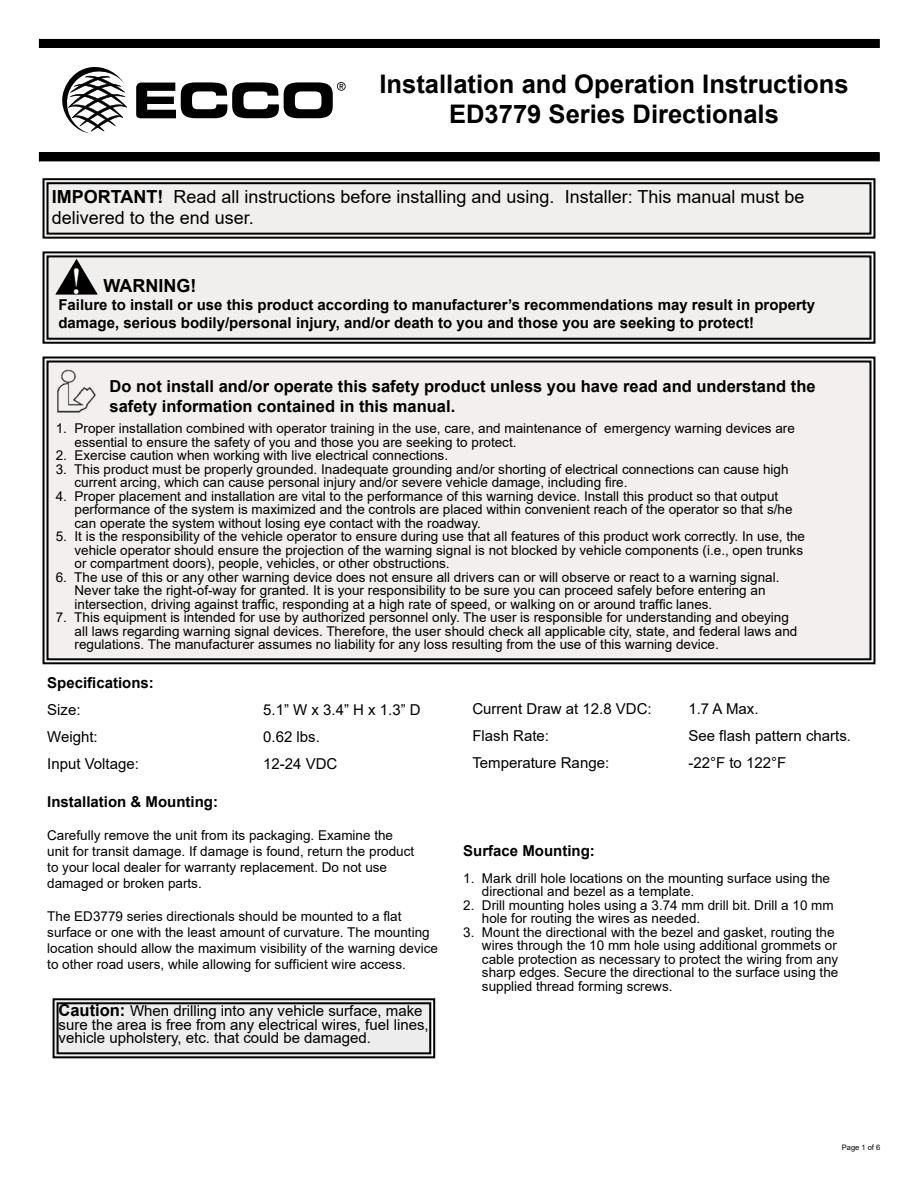
<style>
.page{position:relative;width:918px;height:1188px;background:#fff}
.page>*{position:absolute;margin:0;border:0;box-sizing:border-box;transform-origin:0 0}
.t1{font:38.25px "Bask Old Face";color:#fff}
.t2{font:700 25.65px/30.8px "Arial";color:#000;text-align:center}
.t3{font:18px/21.6px "Arial";color:#000}
.t4{font:700 18px "Arial";color:#000}
.t5{font:700 16.5px/19.8px "Arial";color:#000}
.t6{font:15px/13.5px "Arial";color:#000}
.t7{font:700 15px/18px "Arial";color:#000}
.t8{font:13.5px/13.5px "Arial";color:#000}
.t9{font:7.5px "Arial";color:#000}
.s1{font-weight:700}
.s2{font-weight:700;font-size:16.5px}
</style>
<div class="page">
<div style="left:42px;top:356px;width:834px;height:309px;background:#f2efee"></div>
<div style="left:47px;top:361px;width:824px;height:299px;border:2px solid #000"></div>
<img style="left:53px;top:367px;width:45px;height:50px">
<svg style="left:42px;top:251px;width:834px;height:93px;background:#e4e2e1"></svg>
<div style="left:47px;top:255px;width:824px;height:85px;border:2px solid #000"></div>
<svg style="left:55px;top:259px;width:43px;height:36px;background:#7a7978"></svg>
<svg style="left:42px;top:178px;width:834px;height:61px;background:#dedcdb"></svg>
<div style="left:47px;top:182px;width:824px;height:53px;border:2px solid #000"></div>
<svg style="left:52px;top:998px;width:384px;height:61px;background:#d8d8d8"></svg>
<div style="left:57px;top:1002px;width:374px;height:52px;border:2px solid #000"></div>
<div style="left:39px;top:153px;width:840px;height:8px;background:#000"></div>
<div style="left:39px;top:39px;width:840px;height:8px;background:#000"></div>
<svg style="left:62px;top:67px;width:65px;height:66px"></svg>
<svg style="left:136px;top:82px;width:210px;height:37px"></svg>
<h2 class="t2" style="left:379px;top:69px;width:471px">Installation and Operation Instructions<br>ED3779 Series Directionals</h2>
<h3 class="t3" style="left:52px;top:185px;width:754px"><span class="s1">IMPORTANT!</span> Read all instructions before installing and using. Installer: This manual must be delivered to the end user.</h3>
<h1 class="t1" style="left:71px;top:260px;width:11px">!</h1>
<h3 class="t4" style="left:103px;top:273px;width:94px">WARNING!</h3>
<p class="t7" style="left:58px;top:296px;width:758px">Failure to install or use this product according to manufacturer’s recommendations may result in property damage, serious bodily/personal injury, and/or death to you and those you are seeking to protect!</p>
<p class="t5" style="left:110px;top:377px;width:708px">Do not install and/or operate this safety product unless you have read and understand the safety information contained in this manual.</p>
<p class="t8" style="left:75px;top:422px;width:722px;text-indent:-19px">1. Proper installation combined with operator training in the use, care, and maintenance of emergency warning devices are essential to ensure the safety of you and those you are seeking to protect.</p>
<p class="t8" style="left:56px;top:449px;width:394px">2. Exercise caution when working with live electrical connections.</p>
<p class="t8" style="left:75px;top:462px;width:716px;text-indent:-19px">3. This product must be properly grounded. Inadequate grounding and/or shorting of electrical connections can cause high current arcing, which can cause personal injury and/or severe vehicle damage, including fire.</p>
<p class="t8" style="left:75px;top:489px;width:720px;text-indent:-19px">4. Proper placement and installation are vital to the performance of this warning device. Install this product so that output performance of the system is maximized and the controls are placed within convenient reach of the operator so that s/he can operate the system without losing eye contact with the roadway.</p>
<p class="t8" style="left:75px;top:530px;width:732px;text-indent:-19px">5. It is the responsibility of the vehicle operator to ensure during use that all features of this product work correctly. In use, the vehicle operator should ensure the projection of the warning signal is not blocked by vehicle components (i.e., open trunks or compartment doors), people, vehicles, or other obstructions.</p>
<p class="t8" style="left:75px;top:570px;width:707px;text-indent:-19px">6. The use of this or any other warning device does not ensure all drivers can or will observe or react to a warning signal.<br>Never take the right-of-way for granted. It is your responsibility to be sure you can proceed safely before entering an intersection, driving against traffic, responding at a high rate of speed, or walking on or around traffic lanes.</p>
<p class="t8" style="left:75px;top:611px;width:724px;text-indent:-19px">7. This equipment is intended for use by authorized personnel only. The user is responsible for understanding and obeying all laws regarding warning signal devices. Therefore, the user should check all applicable city, state, and federal laws and regulations. The manufacturer assumes no liability for any loss resulting from the use of this warning device.</p>
<p class="t7" style="left:47px;top:674px;width:108px">Specifications:</p>
<p class="t6" style="left:47px;top:703px;width:35px">Size:</p>
<p class="t6" style="left:263px;top:703px;width:159px">5.1” W x 3.4” H x 1.3” D</p>
<p class="t6" style="left:47px;top:730px;width:52px">Weight:</p>
<p class="t6" style="left:263px;top:730px;width:58px">0.62 lbs.</p>
<p class="t6" style="left:47px;top:757px;width:93px">Input Voltage:</p>
<p class="t6" style="left:263px;top:757px;width:76px">12-24 VDC</p>
<p class="t7" style="left:47px;top:794px;width:172px">Installation &amp; Mounting:</p>
<p class="t8" style="left:47px;top:827px;width:368px;line-height:16.2px">Carefully remove the unit from its packaging. Examine the unit for transit damage. If damage is found, return the product to your local dealer for warranty replacement. Do not use damaged or broken parts.</p>
<p class="t8" style="left:47px;top:908px;width:392px;line-height:16.2px">The ED3779 series directionals should be mounted to a flat surface or one with the least amount of curvature. The mounting location should allow the maximum visibility of the warning device to other road users, while allowing for sufficient wire access.</p>
<p class="t6" style="left:59px;top:1004px;width:372px"><span class="s2">Caution:</span> When drilling into any vehicle surface, make sure the area is free from any electrical wires, fuel lines, vehicle upholstery, etc. that could be damaged.</p>
<p class="t6" style="left:472px;top:702px;width:181px">Current Draw at 12.8 VDC:</p>
<p class="t6" style="left:688px;top:702px;width:72px">1.7 A Max.</p>
<p class="t6" style="left:472px;top:729px;width:78px">Flash Rate:</p>
<p class="t6" style="left:688px;top:729px;width:164px">See flash pattern charts.</p>
<p class="t6" style="left:472px;top:756px;width:138px">Temperature Range:</p>
<p class="t6" style="left:688px;top:756px;width:99px">-22°F to 122°F</p>
<p class="t7" style="left:463px;top:842px;width:133px">Surface Mounting:</p>
<p class="t8" style="left:482px;top:871px;width:350px;text-indent:-19px">1. Mark drill hole locations on the mounting surface using the directional and bezel as a template.</p>
<p class="t8" style="left:482px;top:898px;width:353px;text-indent:-19px">2. Drill mounting holes using a 3.74 mm drill bit. Drill a 10 mm hole for routing the wires as needed.</p>
<p class="t8" style="left:482px;top:925px;width:358px;text-indent:-19px">3. Mount the directional with the bezel and gasket, routing the wires through the 10 mm hole using additional grommets or cable protection as necessary to protect the wiring from any sharp edges. Secure the directional to the surface using the supplied thread forming screws.</p>
<p class="t9" style="left:842px;top:1142px;width:40px">Page 1 of 6</p>
</div>
